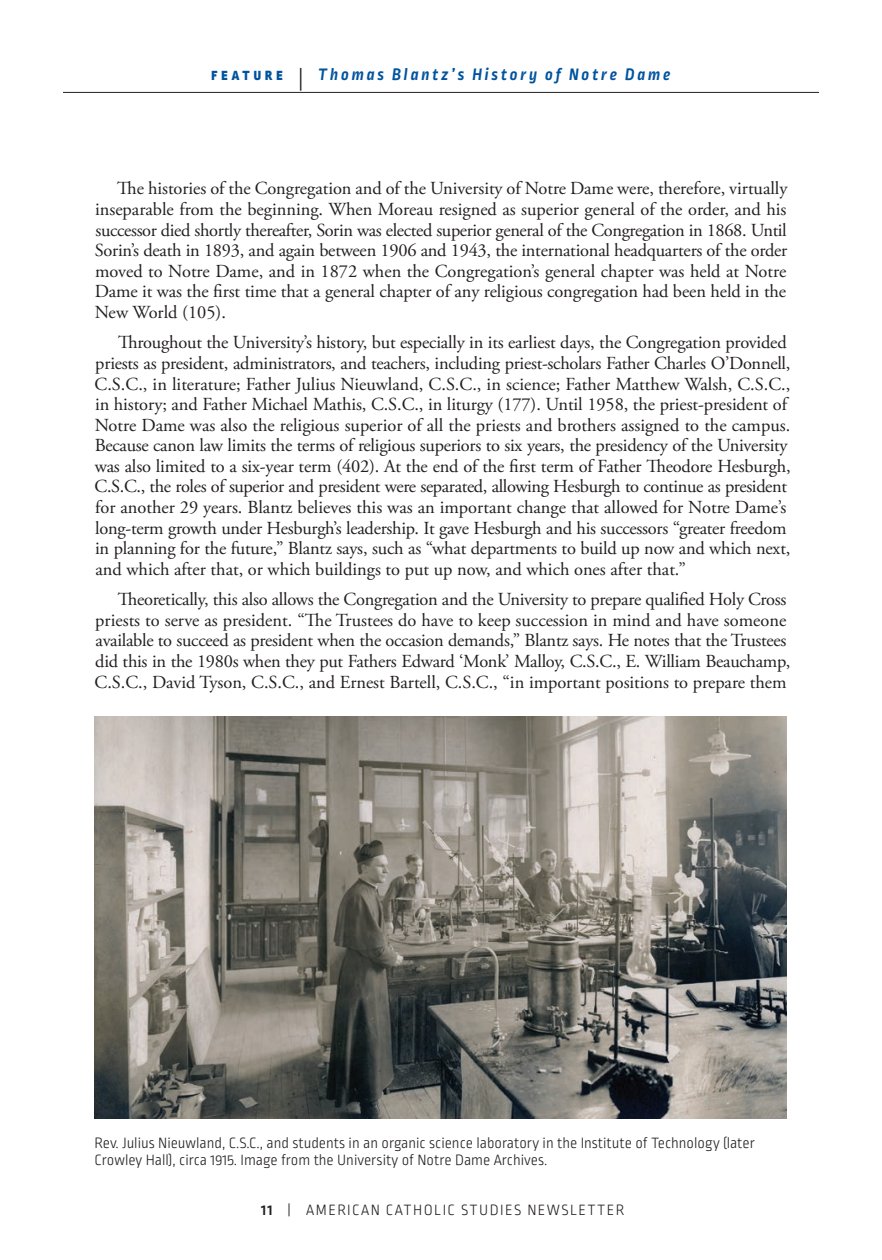
<style>
.page{position:relative;width:882px;height:1260px;background:#fff}
.page>*{position:absolute;margin:0;border:0;box-sizing:border-box;transform-origin:0 0}
.t1{font:18.38px/20.5px "Adobe Garamond Pro";letter-spacing:-.01em;color:#231f20}
.t2{font:italic 700 17.5px "Ropa Sans Pro";letter-spacing:.16em;color:#01539e}
.t3{font:300 15.75px/17.5px "Ropa Sans Pro";color:#231f20}
.t4{font:300 15.75px "Ropa Sans Pro";letter-spacing:.09em;color:#231f20}
.s1{font-weight:900;font-style:normal;font-size:14px}
.s2{font-family:"Adobe Garamond Pro";font-weight:400;font-style:normal;font-size:22.75px;color:#231f20}
.s3{font-weight:700}
</style>
<div class="page">
<hr style="left:63px;top:92px;width:756px;height:1px;background:#231f20">
<img style="left:94px;top:716px;width:693px;height:402px">
<p class="t2" style="left:211px;top:64px;width:461px"><span class="s1">F E AT U R E</span> <span class="s2">|</span> Thomas Blantz’s History of Notre Dame</p>
<p class="t1" style="left:95px;top:179px;width:694px;text-align:justify;text-indent:23px">The histories of the Congregation and of the University of Notre Dame were, therefore, virtually inseparable from the beginning. When Moreau resigned as superior general of the order, and his successor died shortly thereafter, Sorin was elected superior general of the Congregation in 1868. Until Sorin’s death in 1893, and again between 1906 and 1943, the international headquarters of the order moved to Notre Dame, and in 1872 when the Congregation’s general chapter was held at Notre Dame it was the first time that a general chapter of any religious congregation had been held in the New World (105).</p>
<p class="t1" style="left:95px;top:333px;width:698px;text-indent:23px">Throughout the University’s history, but especially in its earliest days, the Congregation provided priests as president, administrators, and teachers, including priest-scholars Father Charles O’Donnell, C.S.C., in literature; Father Julius Nieuwland, C.S.C., in science; Father Matthew Walsh, C.S.C., in history; and Father Michael Mathis, C.S.C., in liturgy (177). Until 1958, the priest-president of Notre Dame was also the religious superior of all the priests and brothers assigned to the campus.<br>Because canon law limits the terms of religious superiors to six years, the presidency of the University was also limited to a six-year term (402). At the end of the first term of Father Theodore Hesburgh, C.S.C., the roles of superior and president were separated, allowing Hesburgh to continue as president for another 29 years. Blantz believes this was an important change that allowed for Notre Dame’s long-term growth under Hesburgh’s leadership. It gave Hesburgh and his successors “greater freedom in planning for the future,” Blantz says, such as “what departments to build up now and which next, and which after that, or which buildings to put up now, and which ones after that.”</p>
<p class="t1" style="left:95px;top:590px;width:697px;text-indent:23px">Theoretically, this also allows the Congregation and the University to prepare qualified Holy Cross priests to serve as president. “The Trustees do have to keep succession in mind and have someone available to succeed as president when the occasion demands,” Blantz says. He notes that the Trustees did this in the 1980s when they put Fathers Edward ‘Monk’ Malloy, C.S.C., E. William Beauchamp, C.S.C., David Tyson, C.S.C., and Ernest Bartell, C.S.C., “in important positions to prepare them</p>
<p class="t3" style="left:94px;top:1135px;width:662px">Rev. Julius Nieuwland, C.S.C., and students in an organic science laboratory in the Institute of Technology (later<br>Crowley Hall), circa 1915. Image from the University of Notre Dame Archives.</p>
<p class="t4" style="left:261px;top:1201px;width:365px"><span class="s3">11</span> | AMERICAN CATHOLIC STUDIES NEWSLETTER</p>
</div>
